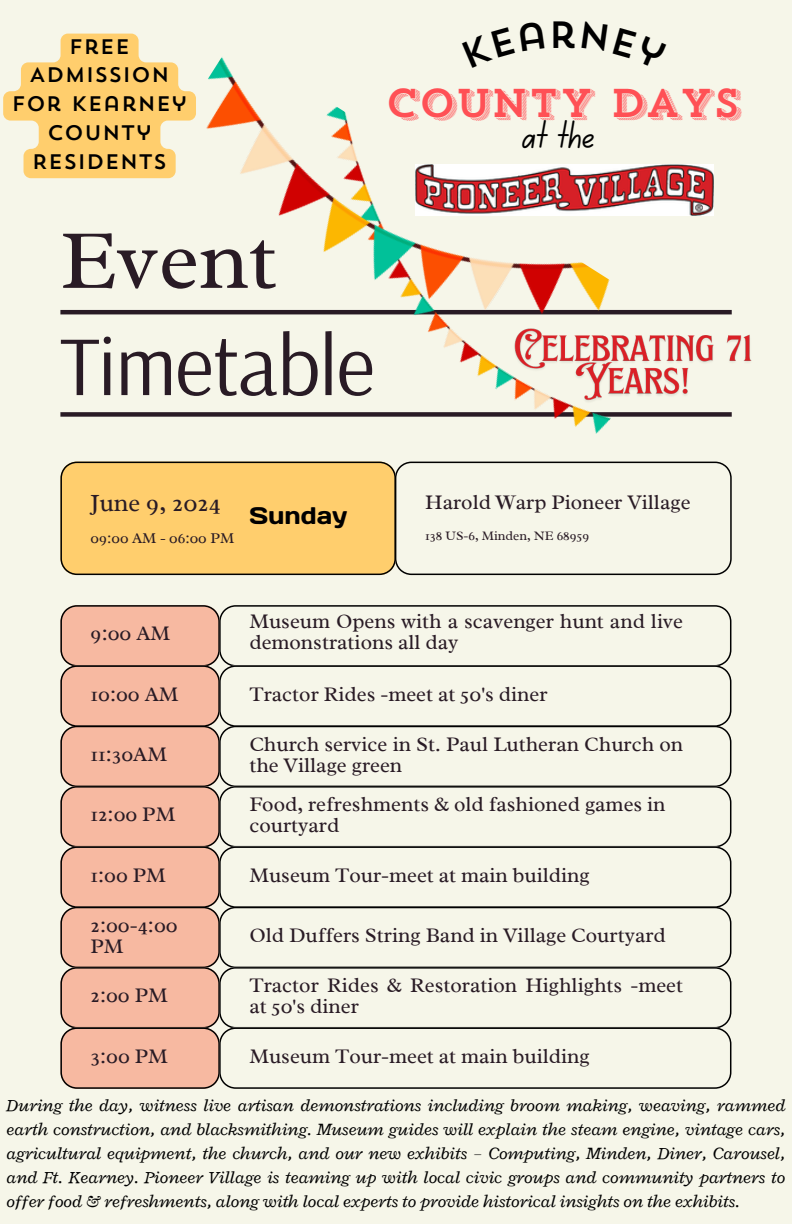
<style>
.page{position:relative;width:792px;height:1224px;background:#f6f6e9}
.page>*{position:absolute;margin:0;border:0;box-sizing:border-box;transform-origin:0 0}
.t1{font:85.2px "Arsenal";letter-spacing:-.02em;color:#291b25}
.t2{font:85.2px "Radley";color:#291b25}
.t3{font:40px/31.6px "Trend Slab Four";letter-spacing:-.025em;color:#ff5055;text-align:center}
.t4{font:37.8px "Trend Sans One";color:#000}
.t5{font:25px "Radley";color:#291b25}
.t6{font:24px "Days";color:#000}
.t7{font:21px/21px "Radley";color:#291b25}
.t8{font:21px/28.8px "Trend Sans One";color:#000;text-align:center}
.t9{font:italic 18px/24px "Radley";color:#000;text-align:justify}
.t10{font:15.2px "Radley";color:#291b25}
.t11{font:13.2px "Radley";color:#291b25}
.s1{font-family:"Canva School Font";color:#000}
</style>
<div class="page">
<hr style="left:60px;top:310px;width:672px;height:4px;background:#291b25">
<div style="left:60px;top:412px;width:672px;height:5px;background:#291b25"></div>
<svg style="left:60px;top:605px;width:671px;height:484px"></svg>
<svg style="left:60px;top:462px;width:672px;height:113px"></svg>
<img style="left:673px;top:165px;width:41px;height:51px">
<img style="left:150px;top:57px;width:523px;height:377px">
<img style="left:511px;top:321px;width:241px;height:86px">
<svg style="left:3px;top:34px;width:193px;height:144px"></svg>
<svg style="left:462px;top:57px;width:83px;height:11px"></svg>
<svg style="left:581px;top:57px;width:85px;height:12px"></svg>
<p class="t8" style="left:12px;top:34px;width:178px">FREE<br>ADMISSION<br>FOR KEARNEY<br>COUNTY<br>RESIDENTS</p>
<h5 class="t4" style="left:548px;top:19px;width:31px">R</h5>
<p class="t3" style="left:385px;top:91px;width:358px">COUNTY DAYS <span class="s1">at the</span></p>
<h3 class="t2" style="left:60px;top:206px;width:218px">Event</h3>
<p class="t1" style="left:60px;top:310px;width:316px">Timetable</p>
<p class="t5" style="left:91px;top:486px;width:132px">June 9, 2024</p>
<h3 class="t6" style="left:249px;top:500px;width:100px">Sunday</h3>
<p class="t7" style="left:425px;top:492px;width:267px">Harold Warp Pioneer Village</p>
<h6 class="t10" style="left:91px;top:528px;width:145px">09:00 AM - 06:00 PM</h6>
<h5 class="t11" style="left:425px;top:527px;width:166px">138 US-6, Minden, NE 68959</h5>
<h2 class="t7" style="left:91px;top:623px;width:81px">9:00 AM</h2>
<h2 class="t7" style="left:91px;top:683px;width:89px">10:00 AM</h2>
<h4 class="t7" style="left:91px;top:744px;width:78px">11:30AM</h4>
<h4 class="t7" style="left:91px;top:804px;width:86px">12:00 PM</h4>
<p class="t7" style="left:91px;top:864px;width:77px">1:00 PM</p>
<p class="t7" style="left:91px;top:914px;width:89px">2:00-4:00<br>PM</p>
<h6 class="t7" style="left:91px;top:985px;width:79px">2:00 PM</h6>
<p class="t7" style="left:91px;top:1045px;width:79px">3:00 PM</p>
<p class="t7" style="left:249px;top:611px;width:435px">Museum Opens with a scavenger hunt and live demonstrations all day</p>
<h5 class="t7" style="left:249px;top:683px;width:300px">Tractor Rides -meet at 50's diner</h5>
<h6 class="t7" style="left:249px;top:733px;width:435px">Church service in St. Paul Lutheran Church on the Village green</h6>
<h5 class="t7" style="left:249px;top:793px;width:418px">Food, refreshments &amp; old fashioned games in courtyard</h5>
<h6 class="t7" style="left:249px;top:864px;width:342px">Museum Tour-meet at main building</h6>
<h5 class="t7" style="left:249px;top:925px;width:418px">Old Duffers String Band in Village Courtyard</h5>
<h6 class="t7" style="left:249px;top:974px;width:435px">Tractor Rides &amp; Restoration Highlights -meet at 50's diner</h6>
<h5 class="t7" style="left:249px;top:1045px;width:342px">Museum Tour-meet at main building</h5>
<p class="t9" style="left:7px;top:1093px;width:780px">During the day, witness live artisan demonstrations including broom making, weaving, rammed earth construction, and blacksmithing. Museum guides will explain the steam engine, vintage cars, agricultural equipment, the church, and our new exhibits – Computing, Minden, Diner, Carousel, and Ft. Kearney. Pioneer Village is teaming up with local civic groups and community partners to offer food &amp; refreshments, along with local experts to provide historical insights on the exhibits.</p>
</div>
